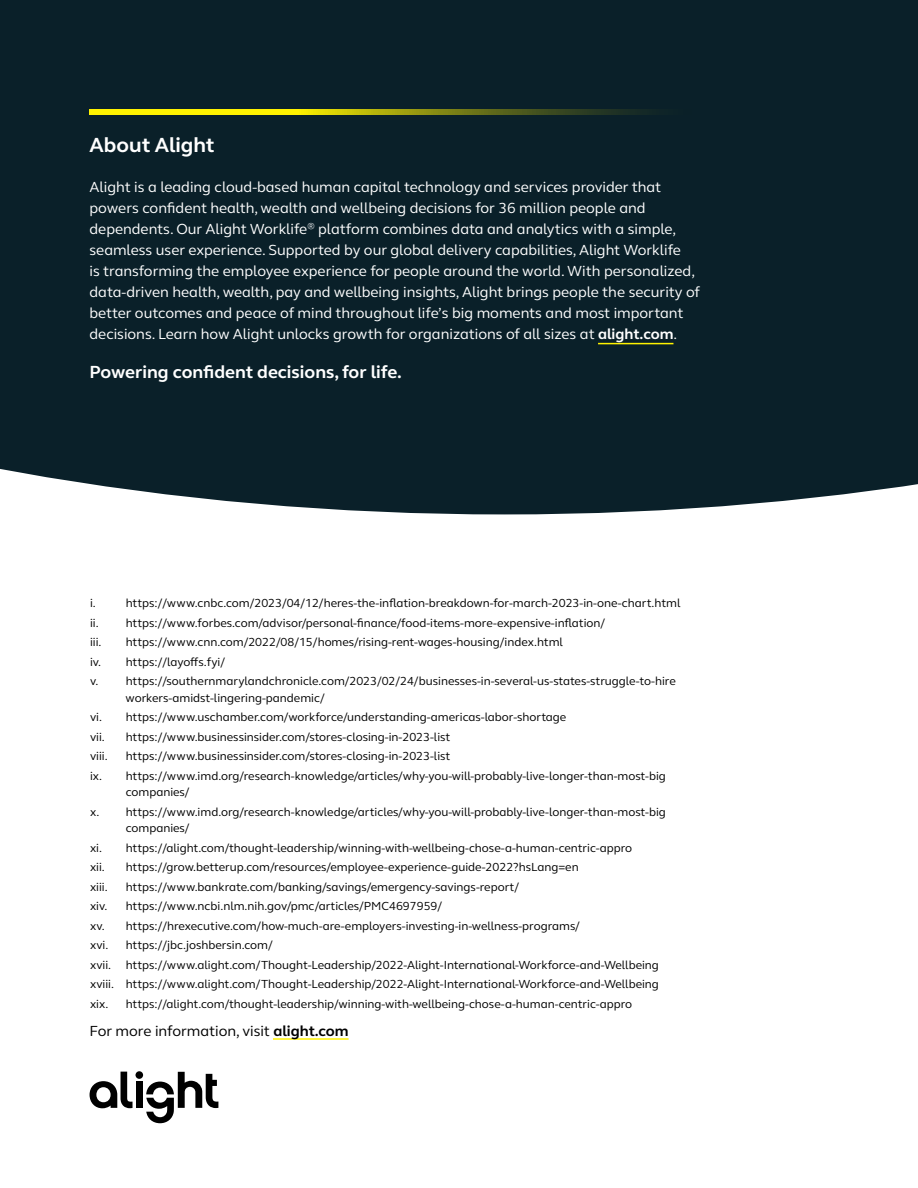
<style>
.page{position:relative;width:918px;height:1188px;background:#fff}
.page>*{position:absolute;margin:0;border:0;box-sizing:border-box;transform-origin:0 0}
.t1{font:700 21px "FS Thrive Elliot";color:#fff}
.t2{font:700 18px "FS Thrive Elliot";color:#fff}
.t3{font:15px/21px "FS Thrive Elliot";color:#fff}
.t4{font:15px "FS Thrive Elliot";color:#000}
.t5{font:12px/19.5px "FS Thrive Elliot";color:#000}
.s1{font-weight:700}
</style>
<div class="page">
<hr style="left:273px;top:1038px;width:76px;height:2px;background:#fff200">
<div style="left:136px;top:1071px;width:7px;height:8px;background:#000;border-radius:50%"></div>
<div style="left:136px;top:1082px;width:7px;height:26px;background:#000"></div>
<svg style="left:90px;top:1072px;width:43px;height:36px"></svg>
<svg style="left:146px;top:1072px;width:72px;height:51px"></svg>
<div style="left:0;top:0;width:918px;height:514px;background:#0a2029"></div>
<svg style="left:90px;top:109px;width:612px;height:6px;background:#9b9c10"></svg>
<hr style="left:598px;top:343px;width:75px;height:1px;background:#fff200">
<h1 class="t1" style="left:90px;top:132px;width:127px">About Alight</h1>
<p class="t3" style="left:90px;top:177px;width:612px">Alight is a leading cloud-based human capital technology and services provider that powers confident health, wealth and wellbeing decisions for 36 million people and dependents. Our Alight Worklife<sup>®</sup> platform combines data and analytics with a simple, seamless user experience. Supported by our global delivery capabilities, Alight Worklife<br>is transforming the employee experience for people around the world. With personalized, data-driven health, wealth, pay and wellbeing insights, Alight brings people the security of better outcomes and peace of mind throughout life’s big moments and most important decisions. Learn how Alight unlocks growth for organizations of all sizes at <span class="s1">alight.com</span>.</p>
<h2 class="t2" style="left:90px;top:361px;width:314px">Powering confident decisions, for life.</h2>
<p class="t5" style="left:90px;top:594px;width:592px;text-indent:36px">https://www.cnbc.com/2023/04/12/heres-the-inflation-breakdown-for-march-2023-in-one-chart.html ii. https://www.forbes.com/advisor/personal-finance/food-items-more-expensive-inflation/<br>iii.</p>
<p class="t5" style="left:90px;top:594px;width:7px">i.</p>
<p class="t5" style="left:90px;top:633px;width:587px;text-indent:36px">https://www.cnn.com/2022/08/15/homes/rising-rent-wages-housing/index.html<br>iv. https://layoffs.fyi/<br>v. https://southernmarylandchronicle.com/2023/02/24/businesses-in-several-us-states-struggle-to-hire</p>
<p class="t5" style="left:90px;top:688px;width:478px;text-indent:36px">workers-amidst-lingering-pandemic/<br>vi. https://www.uschamber.com/workforce/understanding-americas-labor-shortage vii.</p>
<p class="t5" style="left:126px;top:727px;width:326px">https://www.businessinsider.com/stores-closing-in-2023-list</p>
<p class="t5" style="left:90px;top:747px;width:577px;text-indent:36px">https://www.businessinsider.com/stores-closing-in-2023-list<br>ix. https://www.imd.org/research-knowledge/articles/why-you-will-probably-live-longer-than-most-big</p>
<p class="t5" style="left:90px;top:783px;width:577px;text-indent:36px">companies/<br>x. https://www.imd.org/research-knowledge/articles/why-you-will-probably-live-longer-than-most-big</p>
<p class="t5" style="left:90px;top:819px;width:544px;text-indent:36px">companies/<br>xi. https://alight.com/thought-leadership/winning-with-wellbeing-chose-a-human-centric-appro xii.</p>
<p class="t5" style="left:90px;top:747px;width:19px">viii.</p>
<p class="t5" style="left:126px;top:858px;width:455px">https://grow.betterup.com/resources/employee-experience-guide-2022?hsLang=en</p>
<p class="t5" style="left:90px;top:877px;width:19px">xiii.</p>
<p class="t5" style="left:126px;top:877px;width:395px">https://www.bankrate.com/banking/savings/emergency-savings-report/</p>
<p class="t5" style="left:90px;top:897px;width:19px">xiv.</p>
<p class="t5" style="left:90px;top:897px;width:491px;text-indent:36px">https://www.ncbi.nlm.nih.gov/pmc/articles/PMC4697959/<br>xv. https://hrexecutive.com/how-much-are-employers-investing-in-wellness-programs/ xvi.</p>
<p class="t5" style="left:90px;top:936px;width:570px;text-indent:36px">https://jbc.joshbersin.com/<br>xvii. https://www.alight.com/Thought-Leadership/2022-Alight-International-Workforce-and-Wellbeing xviii. https://www.alight.com/Thought-Leadership/2022-Alight-International-Workforce-and-Wellbeing xix.</p>
<p class="t5" style="left:126px;top:994px;width:508px">https://alight.com/thought-leadership/winning-with-wellbeing-chose-a-human-centric-appro</p>
<p class="t4" style="left:89px;top:1022px;width:261px">For more information, visit <span class="s1">alight.com</span></p>
</div>
